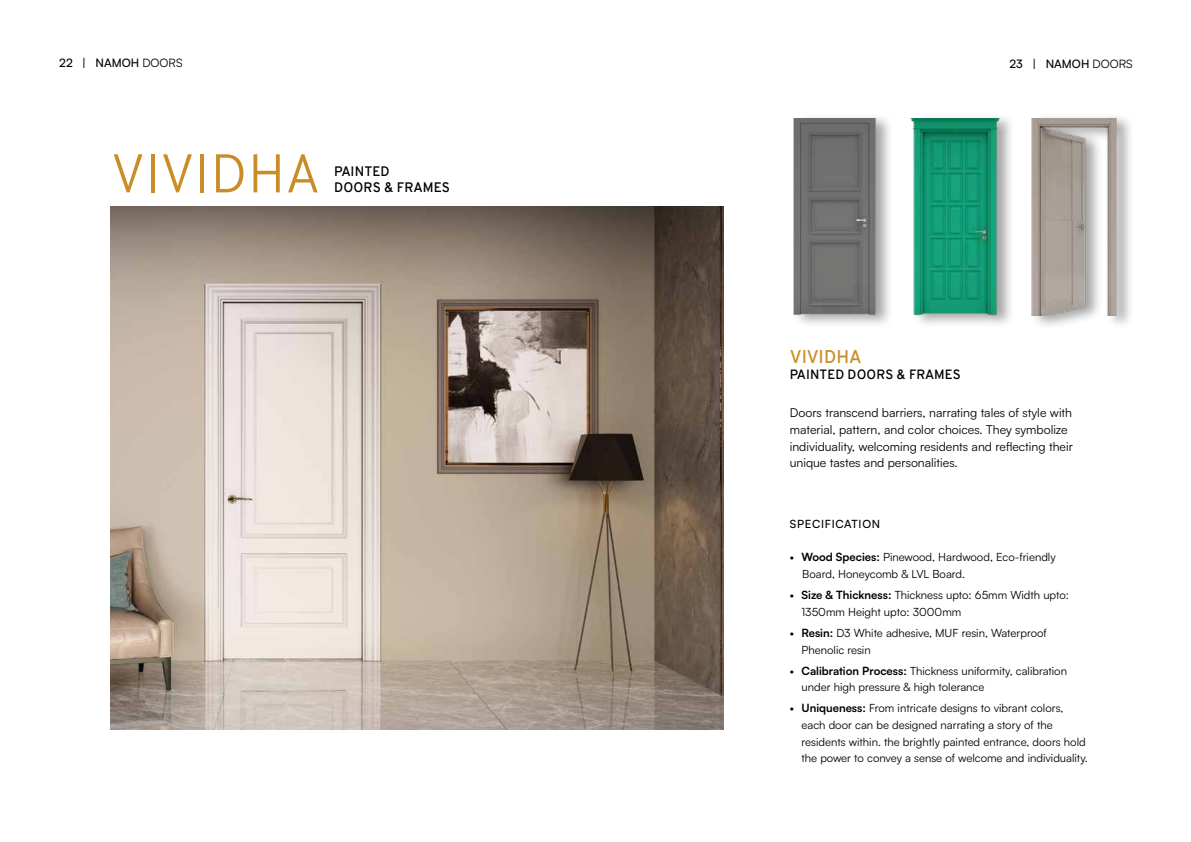
<style>
.page{position:relative;width:1191px;height:842px;background:#fff}
.page>*{position:absolute;margin:0;border:0;box-sizing:border-box;transform-origin:0 0}
.t1{font:300 54.4px "Overpass";letter-spacing:-.005em;color:#c98d27}
.t2{font:600 18px "Overpass";letter-spacing:-.01em;color:#c98d27}
.t3{font:600 13.4px/16.1px "Overpass";letter-spacing:.01em;color:#000}
.t4{font:600 13.1px "Overpass";letter-spacing:.01em;color:#000}
.t5{font:12.3px/16.7px "Satoshi";color:#000}
.t6{font:500 11.6px "Satoshi";color:#000}
.t7{font:11.3px/16.7px "Satoshi";color:#000}
.t8{font:500 11.3px "Satoshi";letter-spacing:.06em;color:#000}
.s1{font-weight:400}
.s2{font-weight:700}
</style>
<div class="page">
<img style="left:110px;top:206px;width:613px;height:523px">
<div style="left:792px;top:113px;width:102px;height:216px;background:#000;opacity:.36"></div>
<img style="left:792px;top:118px;width:89px;height:197px">
<div style="left:910px;top:113px;width:106px;height:216px;background:#000;opacity:.36"></div>
<img style="left:910px;top:118px;width:90px;height:197px">
<div style="left:1030px;top:113px;width:104px;height:217px;background:#000;opacity:.36"></div>
<img style="left:1030px;top:118px;width:90px;height:197px">
<p class="t6" style="left:59px;top:55px;width:125px">22 | NAMOH <span class="s1">DOORS</span></p>
<h1 class="t1" style="left:111px;top:135px;width:212px">VIVIDHA</h1>
<p class="t3" style="left:334px;top:164px;width:117px">PAINTED<br>DOORS &amp; FRAMES</p>
<p class="t6" style="left:1009px;top:56px;width:125px">23 | NAMOH <span class="s1">DOORS</span></p>
<h2 class="t2" style="left:790px;top:344px;width:73px">VIVIDHA</h2>
<p class="t4" style="left:790px;top:365px;width:172px">PAINTED DOORS &amp; FRAMES</p>
<p class="t5" style="left:790px;top:404px;width:284px">Doors transcend barriers, narrating tales of style with material, pattern, and color choices. They symbolize individuality, welcoming residents and reflecting their unique tastes and personalities.</p>
<p class="t8" style="left:790px;top:516px;width:92px">SPECIFICATION</p>
<p class="t7" style="left:802px;top:548px;width:255px;text-indent:-13px">• <span class="s2">Wood Species:</span> Pinewood, Hardwood, Eco-friendly<br>Board, Honeycomb &amp; LVL Board.</p>
<p class="t7" style="left:801px;top:586px;width:269px;text-indent:-12px">• <span class="s2">Size &amp; Thickness:</span> Thickness upto: 65mm Width upto:<br>1350mm Height upto: 3000mm</p>
<p class="t7" style="left:801px;top:624px;width:247px;text-indent:-12px">• <span class="s2">Resin:</span> D3 White adhesive, MUF resin, Waterproof<br>Phenolic resin</p>
<p class="t7" style="left:801px;top:662px;width:267px;text-indent:-12px">• <span class="s2">Calibration Process:</span> Thickness uniformity, calibration under high pressure &amp; high tolerance</p>
<p class="t7" style="left:801px;top:699px;width:288px;text-indent:-12px">• <span class="s2">Uniqueness:</span> From intricate designs to vibrant colors, each door can be designed narrating a story of the residents within. the brightly painted entrance, doors hold the power to convey a sense of welcome and individuality.</p>
</div>
